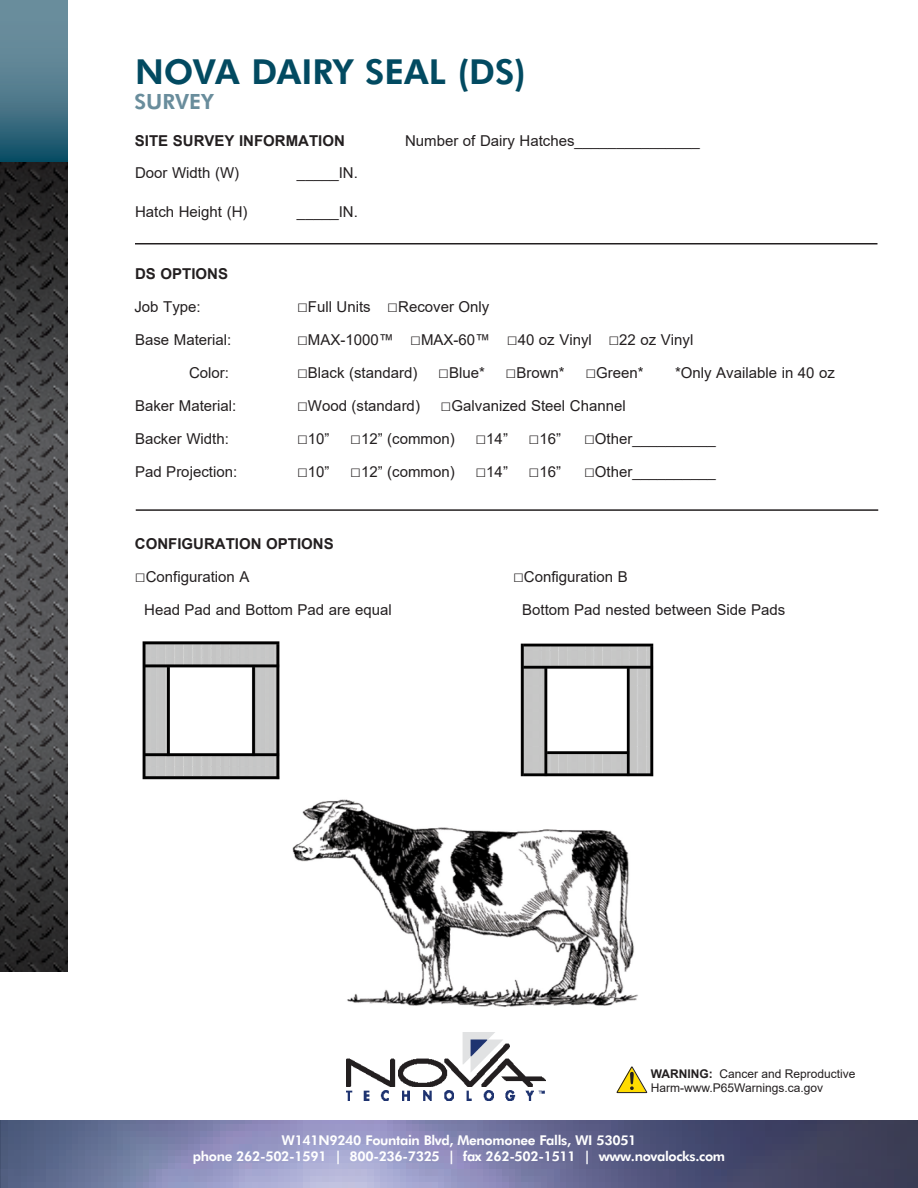
<style>
.page{position:relative;width:918px;height:1188px;background:#fff}
.page>*{position:absolute;margin:0;border:0;box-sizing:border-box;transform-origin:0 0}
.TESTIMONIAL{font:700 34.5px "Futura BT";color:#024a61}
.TESTIMONIAL-2{font:700 21px "Futura BT";color:#698d9c}
.TESTIMONIAL-3{font:15px "Arial";color:#231f20}
.TESTIMONIAL-4{font:700 15px "Arial";color:#231f20}
.t1{font:700 13.5px/16.2px "Futura BT";letter-spacing:-.025em;color:#fff;text-align:center}
.t2{font:12px "Arial";color:#231f20}
.s1{font-size:18px}
.s2{font-weight:700}
</style>
<div class="page">
<img style="left:0;top:1120px;width:918px;height:68px">
<svg style="left:0;top:0;width:68px;height:162px;background:#4d798b"></svg>
<img style="left:0;top:162px;width:68px;height:809px">
<img style="left:346px;top:1032px;width:200px;height:69px">
<svg style="left:616px;top:1066px;width:32px;height:28px"></svg>
<hr style="left:135px;top:243px;width:743px;height:1px;background:#231f20">
<hr style="left:136px;top:509px;width:742px;height:2px;background:#231f20">
<img style="left:142px;top:641px;width:138px;height:139px">
<img style="left:520px;top:643px;width:134px;height:134px">
<img style="left:292px;top:799px;width:346px;height:208px">
<p class="TESTIMONIAL" style="left:135px;top:48px;width:393px">NOVA DAIRY SEAL (DS)</p>
<p class="TESTIMONIAL-2" style="left:134px;top:87px;width:81px">SURVEY</p>
<p class="TESTIMONIAL-4" style="left:135px;top:131px;width:212px">SITE SURVEY INFORMATION</p>
<p class="TESTIMONIAL-3" style="left:405px;top:131px;width:296px">Number of Dairy Hatches_______________</p>
<p class="TESTIMONIAL-3" style="left:135px;top:162px;width:106px">Door Width (W)</p>
<p class="TESTIMONIAL-3" style="left:297px;top:162px;width:62px">_____IN.</p>
<p class="TESTIMONIAL-3" style="left:135px;top:201px;width:114px">Hatch Height (H)</p>
<p class="TESTIMONIAL-3" style="left:297px;top:201px;width:62px">_____IN.</p>
<p class="TESTIMONIAL-4" style="left:135px;top:263px;width:94px">DS OPTIONS</p>
<p class="TESTIMONIAL-3" style="left:134px;top:297px;width:68px">Job Type:</p>
<p class="TESTIMONIAL-3" style="left:297px;top:297px;width:194px"><span class="s1">□</span>Full Units <span class="s1">□</span>Recover Only</p>
<p class="TESTIMONIAL-3" style="left:135px;top:330px;width:98px">Base Material:</p>
<p class="TESTIMONIAL-3" style="left:297px;top:330px;width:398px"><span class="s1">□</span>MAX-1000™ <span class="s1">□</span>MAX-60™ <span class="s1">□</span>40 oz Vinyl <span class="s1">□</span>22 oz Vinyl</p>
<p class="TESTIMONIAL-3" style="left:189px;top:363px;width:42px">Color:</p>
<p class="TESTIMONIAL-3" style="left:297px;top:363px;width:348px"><span class="s1">□</span>Black (standard) <span class="s1">□</span>Blue* <span class="s1">□</span>Brown* <span class="s1">□</span>Green*</p>
<p class="TESTIMONIAL-3" style="left:675px;top:363px;width:162px">*Only Available in 40 oz</p>
<p class="TESTIMONIAL-3" style="left:135px;top:396px;width:103px">Baker Material:</p>
<p class="TESTIMONIAL-3" style="left:297px;top:396px;width:330px"><span class="s1">□</span>Wood (standard) <span class="s1">□</span>Galvanized Steel Channel</p>
<p class="TESTIMONIAL-3" style="left:135px;top:429px;width:95px">Backer Width:</p>
<p class="TESTIMONIAL-3" style="left:297px;top:429px;width:266px"><span class="s1">□</span>10” <span class="s1">□</span>12” (common) <span class="s1">□</span>14” <span class="s1">□</span>16”</p>
<p class="TESTIMONIAL-3" style="left:584px;top:429px;width:133px"><span class="s1">□</span>Other__________</p>
<p class="TESTIMONIAL-3" style="left:135px;top:462px;width:104px">Pad Projection:</p>
<p class="TESTIMONIAL-3" style="left:297px;top:462px;width:266px"><span class="s1">□</span>10” <span class="s1">□</span>12” (common) <span class="s1">□</span>14” <span class="s1">□</span>16”</p>
<p class="TESTIMONIAL-3" style="left:584px;top:462px;width:133px"><span class="s1">□</span>Other__________</p>
<p class="TESTIMONIAL-4" style="left:135px;top:533px;width:200px">CONFIGURATION OPTIONS</p>
<p class="TESTIMONIAL-3" style="left:135px;top:566px;width:116px"><span class="s1">□</span>Configuration A</p>
<p class="TESTIMONIAL-3" style="left:513px;top:566px;width:116px"><span class="s1">□</span>Configuration B</p>
<p class="TESTIMONIAL-3" style="left:144px;top:599px;width:249px">Head Pad and Bottom Pad are equal</p>
<p class="TESTIMONIAL-3" style="left:522px;top:599px;width:265px">Bottom Pad nested between Side Pads</p>
<p class="t2" style="left:651px;top:1065px;width:206px"><span class="s2">WARNING:</span> Cancer and Reproductive</p>
<p class="t2" style="left:651px;top:1080px;width:174px">Harm-www.P65Warnings.ca.gov</p>
<p class="t1" style="left:193px;top:1131px;width:534px">W141N9240 Fountain Blvd, Menomonee Falls, WI 53051<br>phone 262-502-1591 | 800-236-7325 | fax 262-502-1511 | www.novalocks.com</p>
</div>
